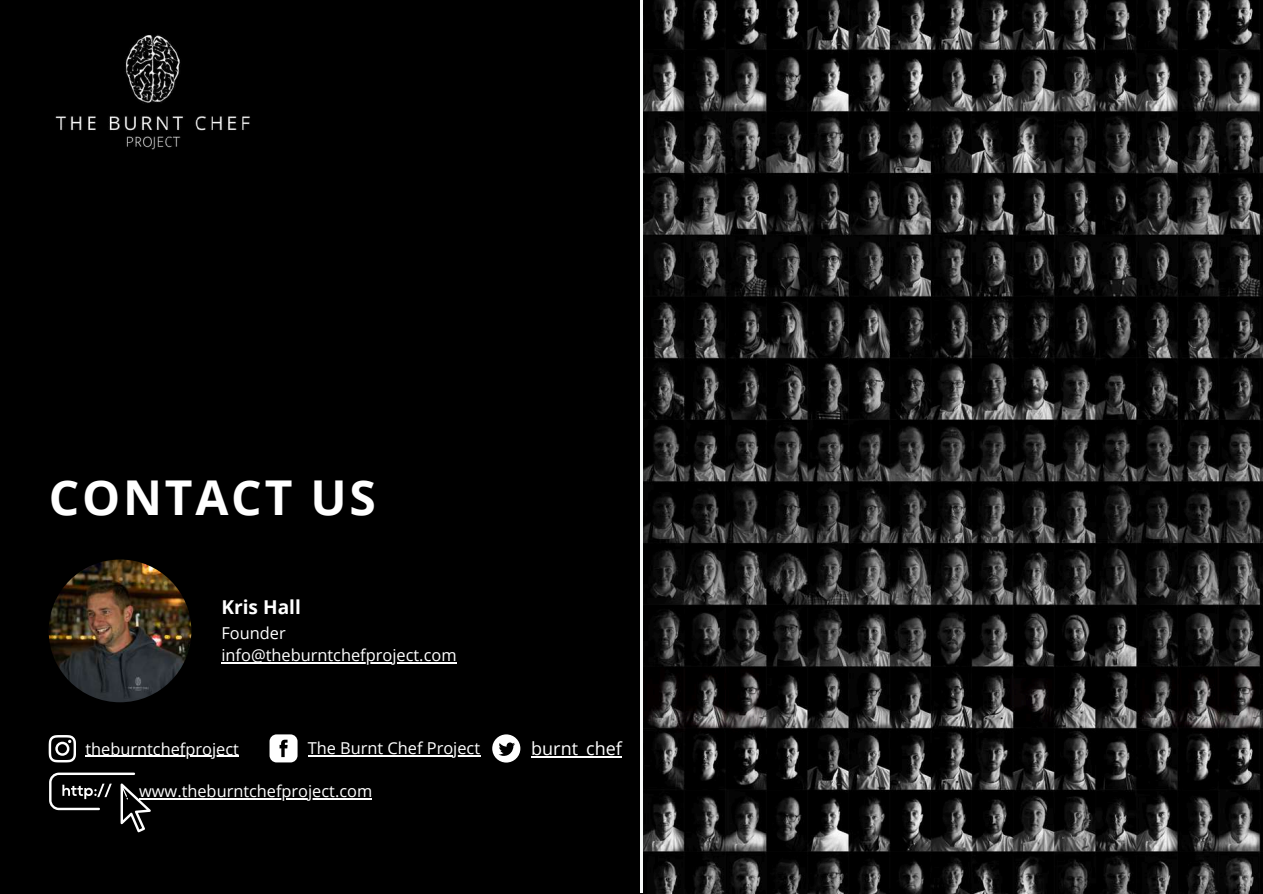
<style>
.page{position:relative;width:1263px;height:894px;background:#fff}
.page>*{position:absolute;margin:0;border:0;box-sizing:border-box;transform-origin:0 0}
.t1{font:700 48px "Open Sans";letter-spacing:.06em;color:#fff}
.t2{font:700 19.05px "Open Sans";color:#fff}
.t3{font:18px "Open Sans";color:#fff}
.t4{font:16.35px/22.5px "Open Sans";color:#fff}
</style>
<div class="page">
<div style="left:0;top:0;width:1263px;height:893px;background:#000"></div>
<img style="left:643px;top:0;width:620px;height:893px">
<img style="left:49px;top:559px;width:142px;height:143px;border-radius:50%">
<img style="left:55px;top:34px;width:195px;height:116px">
<svg style="left:49px;top:735px;width:27px;height:26px"></svg>
<svg style="left:49px;top:772px;width:102px;height:60px"></svg>
<svg style="left:270px;top:734px;width:28px;height:28px"></svg>
<svg style="left:492px;top:734px;width:28px;height:28px"></svg>
<hr style="left:221px;top:662px;width:236px;height:1px;background:#fff">
<hr style="left:85px;top:755px;width:154px;height:1px;background:#fff">
<hr style="left:308px;top:755px;width:172px;height:1px;background:#fff">
<hr style="left:139px;top:798px;width:233px;height:1px;background:#fff">
<hr style="left:531px;top:756px;width:91px;height:1px;background:#fff">
<h1 class="t1" style="left:49px;top:463px;width:329px">CONTACT US</h1>
<p class="t2" style="left:221px;top:593px;width:81px">Kris Hall</p>
<p class="t4" style="left:221px;top:621px;width:237px">Founder info@theburntchefproject.com</p>
<p class="t4" style="left:85px;top:736px;width:155px">theburntchefproject</p>
<p class="t4" style="left:308px;top:736px;width:174px">The Burnt Chef Project</p>
<p class="t4" style="left:139px;top:779px;width:234px">www.theburntchefproject.com</p>
<p class="t3" style="left:531px;top:735px;width:92px">burnt_chef</p>
</div>
